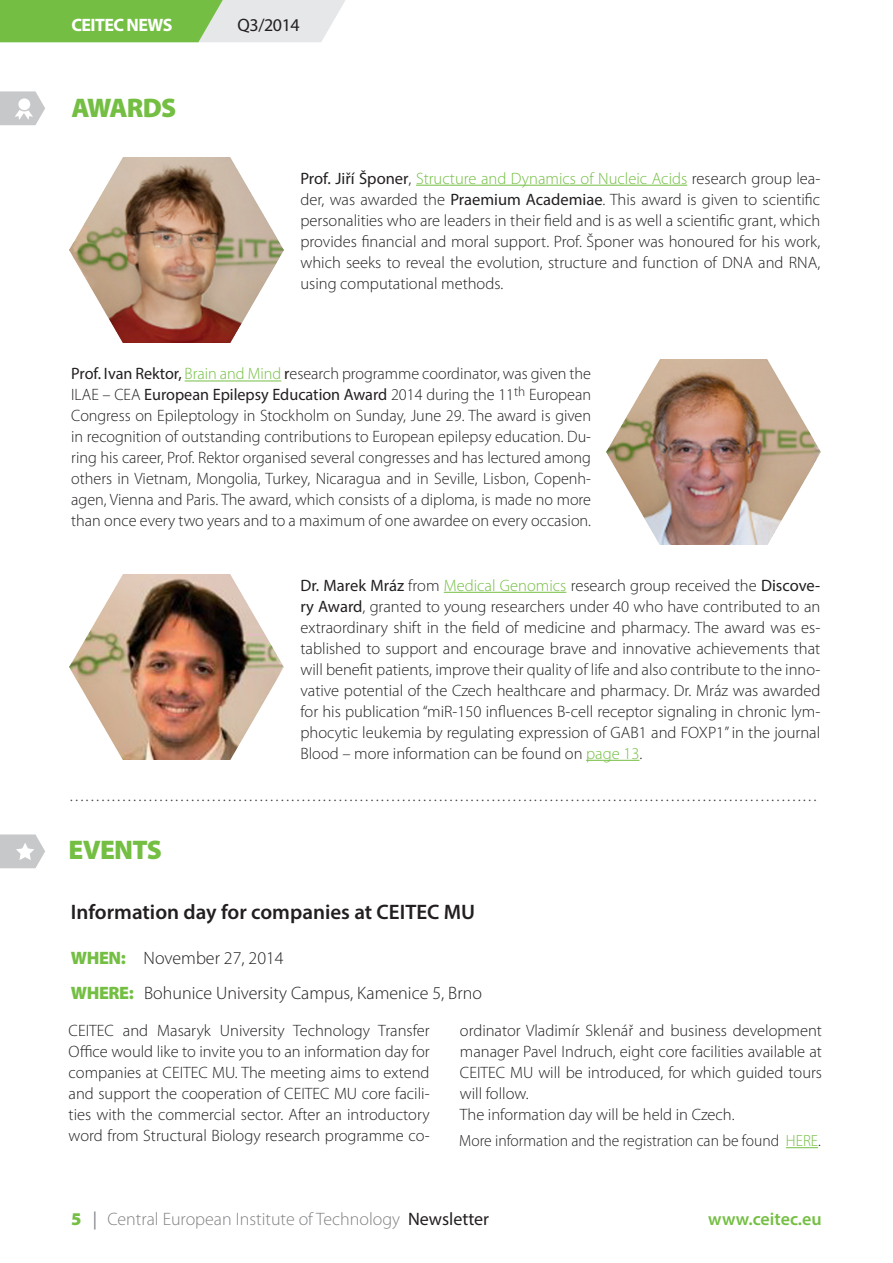
<style>
.page{position:relative;width:893px;height:1263px;background:#fff}
.page>*{position:absolute;margin:0;border:0;box-sizing:border-box;transform-origin:0 0}
.t1{font:900 27px "Myriad Pro";letter-spacing:-.03em;color:#74bf43}
.t2{font:600 21px "Myriad Pro";color:#231f20}
.t3{font:300 18px "Myriad Pro";color:#3e3e3f}
.t4{font:300 18px "Myriad Pro";color:#231f20}
.t5{font:300 18px "Myriad Pro";color:#808285}
.t6{font:600 18px "Myriad Pro";color:#74bf43}
.t7{font:700 18px "Myriad Pro";letter-spacing:-.03em;color:#fff}
.t8{font:18px "Myriad Pro";letter-spacing:-.025em;color:#231f20}
.t9{font:300 16.5px/21px "Myriad Pro";color:#231f20;text-align:justify}
.t10{font:300 16.2px "Myriad Pro";color:#231f20;scale:.96 1}
.s1{font-weight:400}
.s2{color:#74bf43}
.s3{font-weight:900;color:#74bf43}
.s4{font-weight:400;color:#231f20}
</style>
<div class="page">
<svg style="left:0;top:0;width:345px;height:42px;background:#a0cf83"></svg>
<img style="left:70px;top:574px;width:213px;height:185px">
<img style="left:607px;top:359px;width:213px;height:185px">
<img style="left:70px;top:158px;width:213px;height:185px">
<svg style="left:0;top:91px;width:45px;height:34px"></svg>
<div style="left:18px;top:98px;width:12px;height:12px;background:#fff;border-radius:50%"></div>
<hr style="left:416px;top:185px;width:271px;height:1px;background:#74bf43">
<hr style="left:185px;top:381px;width:96px;height:1px;background:#74bf43">
<hr style="left:444px;top:592px;width:122px;height:1px;background:#74bf43">
<hr style="left:586px;top:760px;width:53px;height:1px;background:#74bf43">
<hr style="left:786px;top:1147px;width:32px;height:1px;background:#74bf43">
<svg style="left:0;top:834px;width:45px;height:34px"></svg>
<p class="t7" style="left:71px;top:13px;width:103px">CEITEC NEWS</p>
<p class="t8" style="left:237px;top:13px;width:64px">Q3/2014</p>
<p class="t1" style="left:71px;top:93px;width:106px">AWARDS</p>
<p class="t9" style="left:300px;top:168px;width:521px"><span class="s1">Prof. Jiří Šponer</span>, <span class="s2">Structure and Dynamics of Nucleic Acids</span> research group lea&shy;der, was awarded the <span class="s1">Praemium Academiae</span>. This award is given to scientific personalities who are leaders in their field and is as well a scientific grant, which provides financial and moral support. Prof. Šponer was honoured for his work, which seeks to reveal the evolution, structure and function of DNA and RNA, using computational methods.</p>
<p class="t9" style="left:71px;top:364px;width:521px"><span class="s1">Prof. Ivan Rektor,</span> <span class="s2">Brain and Mind</span> <span class="s1">r</span>esearch programme coordinator, was given the ILAE – CEA <span class="s1">European Epilepsy Education Award</span> 2014 during the 11<sup>th</sup> European Congress on Epileptology in Stockholm on Sunday, June 29. The award is given in recognition of outstanding contributions to European epilepsy education. Du&shy;ring his career, Prof. Rektor organised several congresses and has lectured among others in Vietnam, Mongolia, Turkey, Nicaragua and in Seville, Lisbon, Copenh&shy;agen, Vienna and Paris. The award, which consists of a diploma, is made no more than once every two years and to a maximum of one awardee on every occasion.</p>
<p class="t9" style="left:300px;top:575px;width:521px"><span class="s1">Dr. Marek Mráz</span> from <span class="s2">Medical Genomics</span> research group received the <span class="s1">Discove&shy;ry Award</span>, granted to young researchers under 40 who have contributed to an extraordinary shift in the field of medicine and pharmacy. The award was es&shy;tablished to support and encourage brave and innovative achievements that will benefit patients, improve their quality of life and also contribute to the inno&shy;vative potential of the Czech healthcare and pharmacy. Dr. Mráz was awarded for his publication “miR-150 influences B-cell receptor signaling in chronic lym&shy;phocytic leukemia by regulating expression of GAB1 and FOXP1” in the journal Blood – more information can be found on <span class="s2">page 13</span>.</p>
<p class="t3" style="left:70px;top:785px;width:748px">. . . . . . . . . . . . . . . . . . . . . . . . . . . . . . . . . . . . . . . . . . . . . . . . . . . . . . . . . . . . . . . . . . . . . . . . . . . . . . . . . . . . . . . . . . . . . . . . . . . . . . . . . . . . . . . . . . . . . . . . . . . . . . . . . . . . . . . . . . . . . .</p>
<p class="t1" style="left:68px;top:834px;width:95px">EVENTS</p>
<p class="t2" style="left:71px;top:899px;width:406px">Information day for companies at CEITEC MU</p>
<p class="t4" style="left:71px;top:948px;width:214px"><span class="s3">WHEN:</span> November 27, 2014</p>
<p class="t4" style="left:71px;top:983px;width:413px"><span class="s3">WHERE:</span> Bohunice University Campus, Kamenice 5, Brno</p>
<p class="t9" style="left:69px;top:1020px;width:363px">CEITEC and Masaryk University Technology Transfer Office would like to invite you to an information day for companies at CEITEC MU. The meeting aims to extend and support the cooperation of CEITEC MU core facili&shy;ties with the commercial sector. After an introductory word from Structural Biology research programme co-</p>
<p class="t9" style="left:460px;top:1020px;width:364px">ordinator Vladimír Sklenář and business development manager Pavel Indruch, eight core facilities available at CEITEC MU will be introduced, for which guided tours will follow.</p>
<p class="t9" style="left:460px;top:1104px;width:276px">The information day will be held in Czech.</p>
<p class="t10" style="left:459px;top:1132px;width:378px">More information and the registration can be found <span class="s2">HERE</span>.</p>
<p class="t5" style="left:71px;top:1209px;width:419px"><span class="s3">5</span> <span class="s1">|</span> Central European Institute of Technology <span class="s4">Newsletter</span></p>
<p class="t6" style="left:708px;top:1208px;width:115px">www.ceitec.eu</p>
</div>
